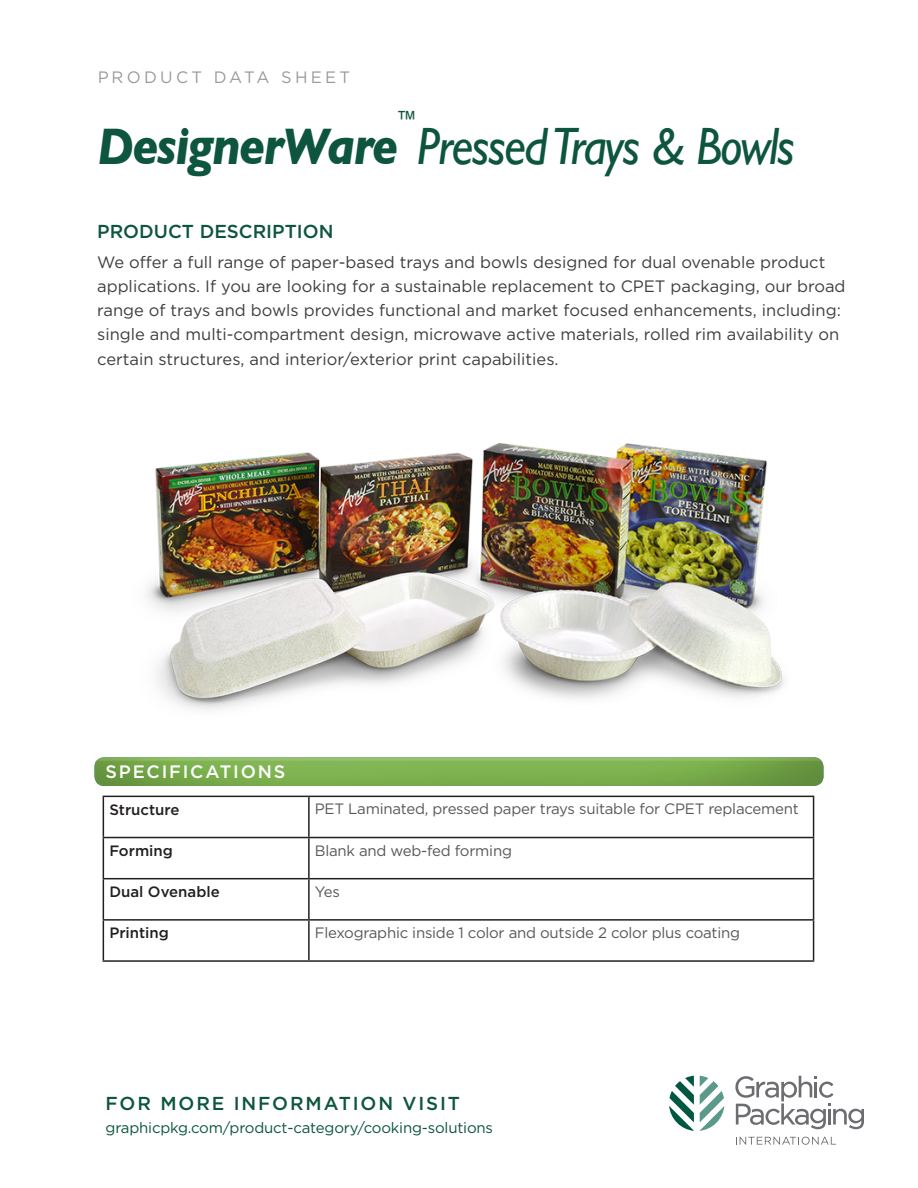
<style>
.page{position:relative;width:918px;height:1188px;background:#fff}
.page>*{position:absolute;margin:0;border:0;box-sizing:border-box;transform-origin:0 0}
.t1{font:italic 52.5px "Gill Sans";letter-spacing:-.03em;color:#0e553f;scale:.95 1}
.t2{font:italic 21px "Gill Sans";color:#0e553f}
.t3{font:500 18.75px "Gotham";letter-spacing:.095em;color:#0d5540}
.t4{font:500 18.75px "Gotham";color:#0d5540}
.t5{font:500 18px "Gotham";letter-spacing:.1em;color:#fff}
.t6{font:16.5px/24px "Gotham";color:#3e3e3f}
.t7{font:16.5px "Gotham";letter-spacing:.2em;color:#6d6e70}
.t8{font:15px "Gotham";letter-spacing:-.015em;color:#57585a}
.t9{font:15px "Gotham";letter-spacing:-.01em;color:#0d5540}
.t10{font:500 15px "Gotham";color:#231f20}
.s1{font-weight:700}
</style>
<div class="page">
<hr style="left:103px;top:796px;width:206px;height:1px;background:#231f20">
<hr style="left:103px;top:797px;width:1px;height:40px;background:#231f20">
<hr style="left:309px;top:796px;width:505px;height:1px;background:#231f20">
<hr style="left:308px;top:797px;width:2px;height:40px;background:#231f20">
<hr style="left:813px;top:797px;width:1px;height:40px;background:#231f20">
<hr style="left:103px;top:837px;width:206px;height:1px;background:#231f20">
<hr style="left:103px;top:838px;width:1px;height:40px;background:#231f20">
<hr style="left:309px;top:837px;width:505px;height:1px;background:#231f20">
<hr style="left:308px;top:838px;width:2px;height:40px;background:#231f20">
<hr style="left:813px;top:838px;width:1px;height:40px;background:#231f20">
<hr style="left:103px;top:878px;width:206px;height:1px;background:#231f20">
<hr style="left:103px;top:879px;width:1px;height:40px;background:#231f20">
<hr style="left:309px;top:878px;width:505px;height:1px;background:#231f20">
<hr style="left:308px;top:879px;width:2px;height:40px;background:#231f20">
<hr style="left:813px;top:879px;width:1px;height:40px;background:#231f20">
<hr style="left:103px;top:919px;width:206px;height:2px;background:#231f20">
<hr style="left:103px;top:921px;width:1px;height:39px;background:#231f20">
<hr style="left:309px;top:919px;width:505px;height:2px;background:#231f20">
<hr style="left:308px;top:921px;width:2px;height:39px;background:#231f20">
<hr style="left:813px;top:921px;width:1px;height:39px;background:#231f20">
<hr style="left:103px;top:960px;width:206px;height:2px;background:#231f20">
<hr style="left:309px;top:960px;width:505px;height:2px;background:#231f20">
<img style="left:94px;top:757px;width:730px;height:29px">
<svg style="left:669px;top:1076px;width:25px;height:55px"></svg>
<svg style="left:700px;top:1076px;width:24px;height:55px"></svg>
<svg style="left:735px;top:1076px;width:129px;height:53px"></svg>
<svg style="left:736px;top:1137px;width:100px;height:8px"></svg>
<img style="left:116px;top:443px;width:691px;height:356px">
<p class="t7" style="left:97px;top:68px;width:255px">PRODUCT DATA SHEET</p>
<p class="t2" style="left:397px;top:107px;width:22px">™</p>
<p class="t1" style="left:97px;top:116px;width:736px"><span class="s1">DesignerWare</span> Pressed Trays &amp; Bowls</p>
<p class="t4" style="left:97px;top:221px;width:238px">PRODUCT DESCRIPTION</p>
<p class="t6" style="left:97px;top:250px;width:750px">We offer a full range of paper-based trays and bowls designed for dual ovenable product applications. If you are looking for a sustainable replacement to CPET packaging, our broad range of trays and bowls provides functional and market focused enhancements, including: single and multi-compartment design, microwave active materials, rolled rim availability on</p>
<p class="t6" style="left:97px;top:347px;width:463px">certain structures, and interior/exterior print capabilities.</p>
<p class="t5" style="left:106px;top:761px;width:181px">SPECIFICATIONS</p>
<p class="t10" style="left:109px;top:801px;width:72px">Structure</p>
<p class="t8" style="left:315px;top:800px;width:486px">PET Laminated, pressed paper trays suitable for CPET replacement</p>
<p class="t10" style="left:109px;top:842px;width:65px">Forming</p>
<p class="t8" style="left:315px;top:842px;width:199px">Blank and web-fed forming</p>
<p class="t10" style="left:109px;top:883px;width:112px">Dual Ovenable</p>
<p class="t8" style="left:315px;top:884px;width:26px">Yes</p>
<p class="t10" style="left:109px;top:925px;width:61px">Printing</p>
<p class="t8" style="left:315px;top:925px;width:427px">Flexographic inside 1 color and outside 2 color plus coating</p>
<p class="t3" style="left:106px;top:1093px;width:356px">FOR MORE INFORMATION VISIT</p>
<p class="t9" style="left:106px;top:1119px;width:389px">graphicpkg.com/product-category/cooking-solutions</p>
</div>
